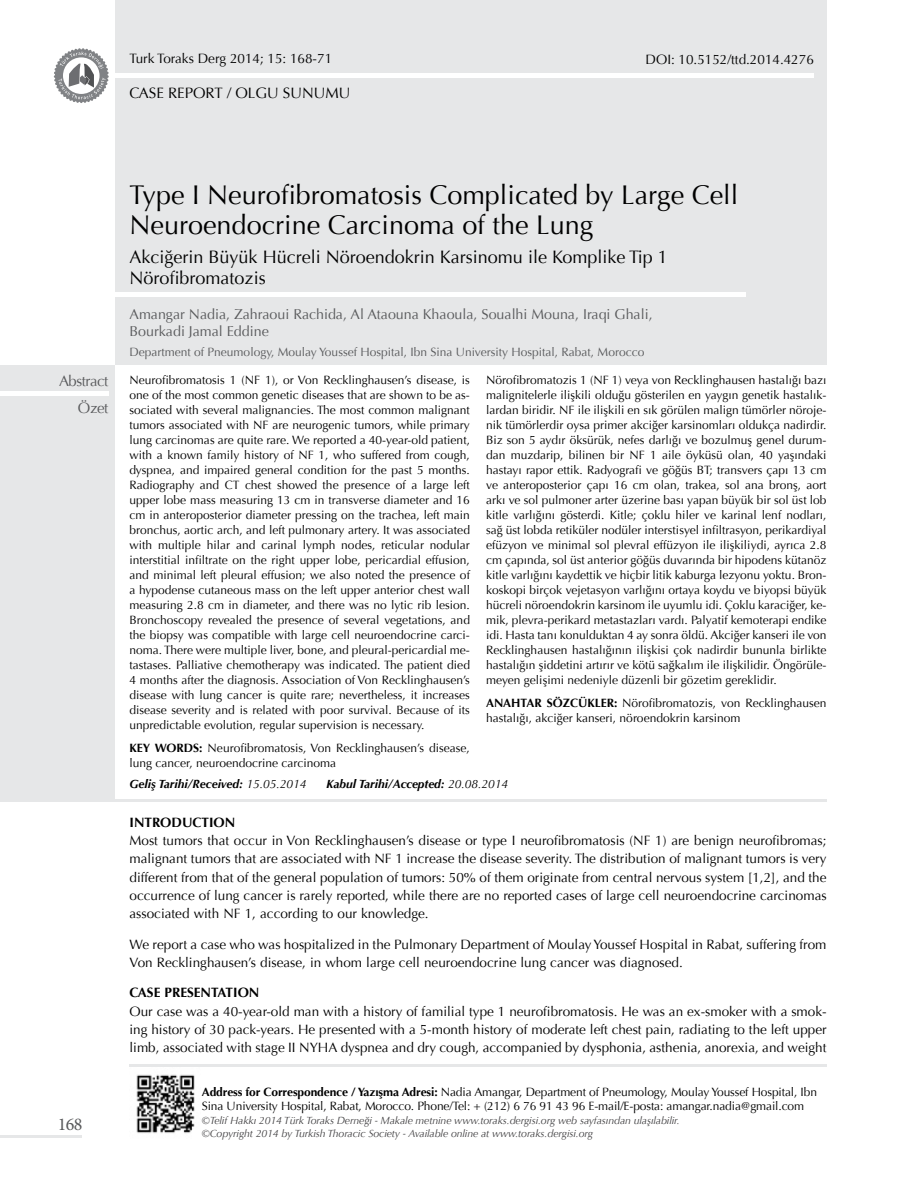
<style>
.page{position:relative;width:915px;height:1191px;background:#fff}
.page>*{position:absolute;margin:0;border:0;box-sizing:border-box;transform-origin:0 0}
.t1{font:27px/30px "Optima";color:#000}
.t2{font:18px/21px "Optima";color:#000}
.t3{font:18px "Minion Pro";color:#58595b}
.t4{font:15px "Optima";color:#000}
.t5{font:15px "Optima";letter-spacing:-.03em;color:#58595b}
.t6{font:14.25px/17.1px "Optima";color:#58595b}
.t7{font:13.5px/18px "Optima";color:#000;text-align:justify}
.t8{font:700 13.5px "Optima";color:#000}
.t9{font:12px/15px "Optima";color:#000}
.t10{font:12px "Optima";color:#58595b}
.t11{font:italic 700 12px "Optima";color:#000}
.t12{font:italic 10.5px "Optima";letter-spacing:-.01em;color:#414042}
.s1{font-weight:700}
.s2{font-weight:400}
</style>
<div class="page">
<img style="left:136px;top:1074px;width:59px;height:60px">
<div style="left:115px;top:0;width:711px;height:365px;background:#e6e7e8"></div>
<hr style="left:4px;top:74px;width:809px;height:4px;background:#fff">
<svg style="left:53px;top:48px;width:56px;height:55px"></svg>
<div style="left:0;top:365px;width:115px;height:435px;background:#e6e7e8"></div>
<hr style="left:129px;top:1064px;width:697px;height:3px;background:#e6e7e8">
<hr style="left:0;top:293px;width:745px;height:4px;background:#fff">
<hr style="left:0;top:799px;width:826px;height:3px;background:#e6e7e8">
<hr style="left:0;top:391px;width:108px;height:4px;background:#fff">
<hr style="left:0;top:1135px;width:82px;height:3px;background:#e6e7e8">
<p class="t7" style="left:129px;top:50px;width:204px">Turk Toraks Derg 2014; 15: 168-71</p>
<p class="t4" style="left:129px;top:84px;width:222px">CASE REPORT / OLGU SUNUMU</p>
<p class="t7" style="left:645px;top:51px;width:170px">DOI: 10.5152/ttd.2014.4276</p>
<p class="t5" style="left:59px;top:372px;width:51px">Abstract</p>
<p class="t5" style="left:78px;top:399px;width:32px">Özet</p>
<p class="t3" style="left:58px;top:1112px;width:26px">168</p>
<p class="t1" style="left:129px;top:180px;width:610px">Type I Neurofibromatosis Complicated by Large Cell<br>Neuroendocrine Carcinoma of the Lung</p>
<p class="t2" style="left:129px;top:247px;width:539px">Akciğerin Büyük Hücreli Nöroendokrin Karsinomu ile Komplike Tip 1<br>Nörofibromatozis</p>
<p class="t6" style="left:129px;top:305px;width:524px">Amangar Nadia, Zahraoui Rachida, Al Ataouna Khaoula, Soualhi Mouna, Iraqi Ghali,<br>Bourkadi Jamal Eddine</p>
<p class="t10" style="left:129px;top:345px;width:516px">Department of Pneumology, Moulay Youssef Hospital, Ibn Sina University Hospital, Rabat, Morocco</p>
<p class="t9" style="left:129px;top:372px;width:342px;text-align:justify">Neurofibromatosis 1 (NF 1), or Von Recklinghausen’s disease, is one of the most common genetic diseases that are shown to be as&shy;sociated with several malignancies. The most common malignant tumors associated with NF are neurogenic tumors, while primary lung carcinomas are quite rare. We reported a 40-year-old patient, with a known family history of NF 1, who suffered from cough, dyspnea, and impaired general condition for the past 5 months.<br>Radiography and CT chest showed the presence of a large left upper lobe mass measuring 13 cm in transverse diameter and 16 cm in anteroposterior diameter pressing on the trachea, left main bronchus, aortic arch, and left pulmonary artery. It was associated with multiple hilar and carinal lymph nodes, reticular nodular interstitial infiltrate on the right upper lobe, pericardial effusion, and minimal left pleural effusion; we also noted the presence of a hypodense cutaneous mass on the left upper anterior chest wall measuring 2.8 cm in diameter, and there was no lytic rib lesion.<br>Bronchoscopy revealed the presence of several vegetations, and the biopsy was compatible with large cell neuroendocrine carci&shy;noma. There were multiple liver, bone, and pleural-pericardial me&shy;tastases. Palliative chemotherapy was indicated. The patient died 4 months after the diagnosis. Association of Von Recklinghausen’s disease with lung cancer is quite rare; nevertheless, it increases disease severity and is related with poor survival. Because of its unpredictable evolution, regular supervision is necessary.</p>
<p class="t9" style="left:129px;top:741px;width:342px"><span class="s1">KEY WORDS:</span> Neurofibromatosis, Von Recklinghausen’s disease, lung cancer, neuroendocrine carcinoma</p>
<p class="t9" style="left:486px;top:372px;width:342px;text-align:justify">Nörofibromatozis 1 (NF 1) veya von Recklinghausen hastalığı bazı malignitelerle ilişkili olduğu gösterilen en yaygın genetik hastalık&shy;lardan biridir. NF ile ilişkili en sık görülen malign tümörler nöroje&shy;nik tümörlerdir oysa primer akciğer karsinomları oldukça nadirdir.<br>Biz son 5 aydır öksürük, nefes darlığı ve bozulmuş genel durum&shy;dan muzdarip, bilinen bir NF 1 aile öyküsü olan, 40 yaşındaki hastayı rapor ettik. Radyografi ve göğüs BT; transvers çapı 13 cm ve anteroposterior çapı 16 cm olan, trakea, sol ana bronş, aort arkı ve sol pulmoner arter üzerine bası yapan büyük bir sol üst lob kitle varlığını gösterdi. Kitle; çoklu hiler ve karinal lenf nodları, sağ üst lobda retiküler nodüler interstisyel infiltrasyon, perikardiyal efüzyon ve minimal sol plevral effüzyon ile ilişkiliydi, ayrıca 2.8 cm çapında, sol üst anterior göğüs duvarında bir hipodens kütanöz kitle varlığını kaydettik ve hiçbir litik kaburga lezyonu yoktu. Bron&shy;koskopi birçok vejetasyon varlığını ortaya koydu ve biyopsi büyük hücreli nöroendokrin karsinom ile uyumlu idi. Çoklu karaciğer, ke&shy;mik, plevra-perikard metastazları vardı. Palyatif kemoterapi endike idi. Hasta tanı konulduktan 4 ay sonra öldü. Akciğer kanseri ile von Recklinghausen hastalığının ilişkisi çok nadirdir bununla birlikte hastalığın şiddetini artırır ve kötü sağkalım ile ilişkilidir. Öngörüle&shy;meyen gelişimi nedeniyle düzenli bir gözetim gereklidir.</p>
<p class="t9" style="left:486px;top:696px;width:342px"><span class="s1">ANAHTAR SÖZCÜKLER:</span> Nörofibromatozis, von Recklinghausen hastalığı, akciğer kanseri, nöroendokrin karsinom</p>
<p class="t11" style="left:129px;top:777px;width:178px">Geliş Tarihi/Received: <span class="s2">15.05.2014</span></p>
<p class="t11" style="left:326px;top:777px;width:183px">Kabul Tarihi/Accepted: <span class="s2">20.08.2014</span></p>
<p class="t8" style="left:129px;top:815px;width:107px">INTRODUCTION</p>
<p class="t7" style="left:129px;top:832px;width:698px">Most tumors that occur in Von Recklinghausen’s disease or type I neurofibromatosis (NF 1) are benign neurofibromas; malignant tumors that are associated with NF 1 increase the disease severity. The distribution of malignant tumors is very different from that of the general population of tumors: 50% of them originate from central nervous system [1,2], and the occurrence of lung cancer is rarely reported, while there are no reported cases of large cell neuroendocrine carcinomas associated with NF 1, according to our knowledge.</p>
<p class="t7" style="left:129px;top:935px;width:698px">We report a case who was hospitalized in the Pulmonary Department of Moulay Youssef Hospital in Rabat, suffering from<br>Von Recklinghausen’s disease, in whom large cell neuroendocrine lung cancer was diagnosed.</p>
<p class="t8" style="left:129px;top:985px;width:131px">CASE PRESENTATION</p>
<p class="t7" style="left:129px;top:1002px;width:698px">Our case was a 40-year-old man with a history of familial type 1 neurofibromatosis. He was an ex-smoker with a smok&shy;ing history of 30 pack-years. He presented with a 5-month history of moderate left chest pain, radiating to the left upper limb, associated with stage II NYHA dyspnea and dry cough, accompanied by dysphonia, asthenia, anorexia, and weight</p>
<p class="t9" style="left:202px;top:1084px;width:616px;line-height:14.4px"><span class="s1">Address for Correspondence / Yazışma Adresi:</span> Nadia Amangar, Department of Pneumology, Moulay Youssef Hospital, Ibn<br>Sina University Hospital, Rabat, Morocco. Phone/Tel: + (212) 6 76 91 43 96 E-mail/E-posta: amangar.nadia@gmail.com</p>
<p class="t12" style="left:202px;top:1114px;width:479px">©Telif Hakkı 2014 Türk Toraks Derneği - Makale metnine www.toraks.dergisi.org web sayfasından ulaşılabilir.</p>
<p class="t12" style="left:202px;top:1127px;width:392px">©Copyright 2014 by Turkish Thoracic Society - Available online at www.toraks.dergisi.org</p>
</div>
